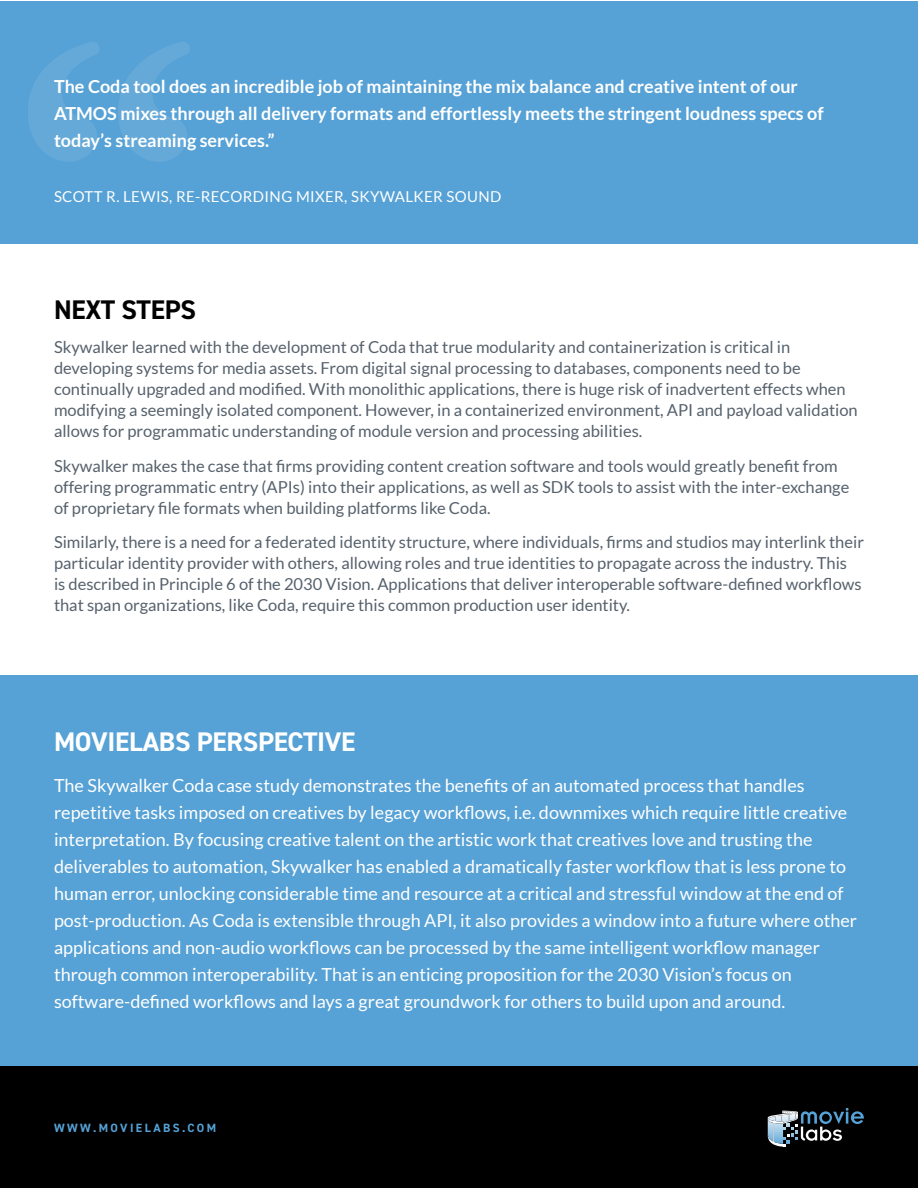
<style>
.page{position:relative;width:918px;height:1188px;background:#fff}
.page>*{position:absolute;margin:0;border:0;box-sizing:border-box;transform-origin:0 0}
.t1{font:700 412.5px "Adobe Garamond Pro";color:#fff}
.t2{font:700 27px "DIN2014";letter-spacing:-.01em;color:#fff}
.t3{font:700 27px "DIN2014";letter-spacing:-.01em;color:#000}
.t4{font:18px/27px "Lato";color:#fff}
.t5{font:700 18px/27px "Lato";color:#fff}
.t6{font:16.5px/21px "Lato";color:#56616c}
.t7{font:15px "Lato";letter-spacing:.025em;color:#fff}
.t8{font:700 12px "DIN2014";letter-spacing:.2em;color:#56a1d5}
</style>
<div class="page">
<div style="left:0;top:675px;width:918px;height:391px;background:#56a1d5"></div>
<div style="left:0;top:1066px;width:918px;height:122px;background:#000"></div>
<svg style="left:768px;top:1108px;width:96px;height:39px"></svg>
<div style="left:0;top:1px;width:918px;height:243px;background:#56a1d5"></div>
<h1 class="t1" style="left:11px;top:-38px;width:196px">“</h1>
<p class="t5" style="left:54px;top:72px;width:771px">The Coda tool does an incredible job of maintaining the mix balance and creative intent of our<br>ATMOS mixes through all delivery formats and effortlessly meets the stringent loudness specs of today’s streaming services.”</p>
<p class="t7" style="left:54px;top:188px;width:449px">SCOTT R. LEWIS, RE-RECORDING MIXER, SKYWALKER SOUND</p>
<h2 class="t3" style="left:54px;top:291px;width:143px">NEXT STEPS</h2>
<p class="t6" style="left:54px;top:336px;width:805px">Skywalker learned with the development of Coda that true modularity and containerization is critical in developing systems for media assets. From digital signal processing to databases, components need to be continually upgraded and modified. With monolithic applications, there is huge risk of inadvertent effects when modifying a seemingly isolated component. However, in a containerized environment, API and payload validation allows for programmatic understanding of module version and processing abilities.</p>
<p class="t6" style="left:54px;top:455px;width:797px">Skywalker makes the case that firms providing content creation software and tools would greatly benefit from offering programmatic entry (APIs) into their applications, as well as SDK tools to assist with the inter-exchange of proprietary file formats when building platforms like Coda.</p>
<p class="t6" style="left:54px;top:532px;width:812px">Similarly, there is a need for a federated identity structure, where individuals, firms and studios may interlink their particular identity provider with others, allowing roles and true identities to propagate across the industry. This<br>is described in Principle 6 of the 2030 Vision. Applications that deliver interoperable software-defined workflows that span organizations, like Coda, require this common production user identity.</p>
<h2 class="t2" style="left:54px;top:724px;width:303px">MOVIELABS PERSPECTIVE</h2>
<p class="t4" style="left:54px;top:772px;width:805px">The Skywalker Coda case study demonstrates the benefits of an automated process that handles repetitive tasks imposed on creatives by legacy workflows, i.e. downmixes which require little creative interpretation. By focusing creative talent on the artistic work that creatives love and trusting the deliverables to automation, Skywalker has enabled a dramatically faster workflow that is less prone to human error, unlocking considerable time and resource at a critical and stressful window at the end of post-production. As Coda is extensible through API, it also provides a window into a future where other applications and non-audio workflows can be processed by the same intelligent workflow manager through common interoperability. That is an enticing proposition for the 2030 Vision’s focus on software-defined workflows and lays a great groundwork for others to build upon and around.</p>
<p class="t8" style="left:54px;top:1120px;width:164px">WWW.MOVIELABS.COM</p>
</div>
